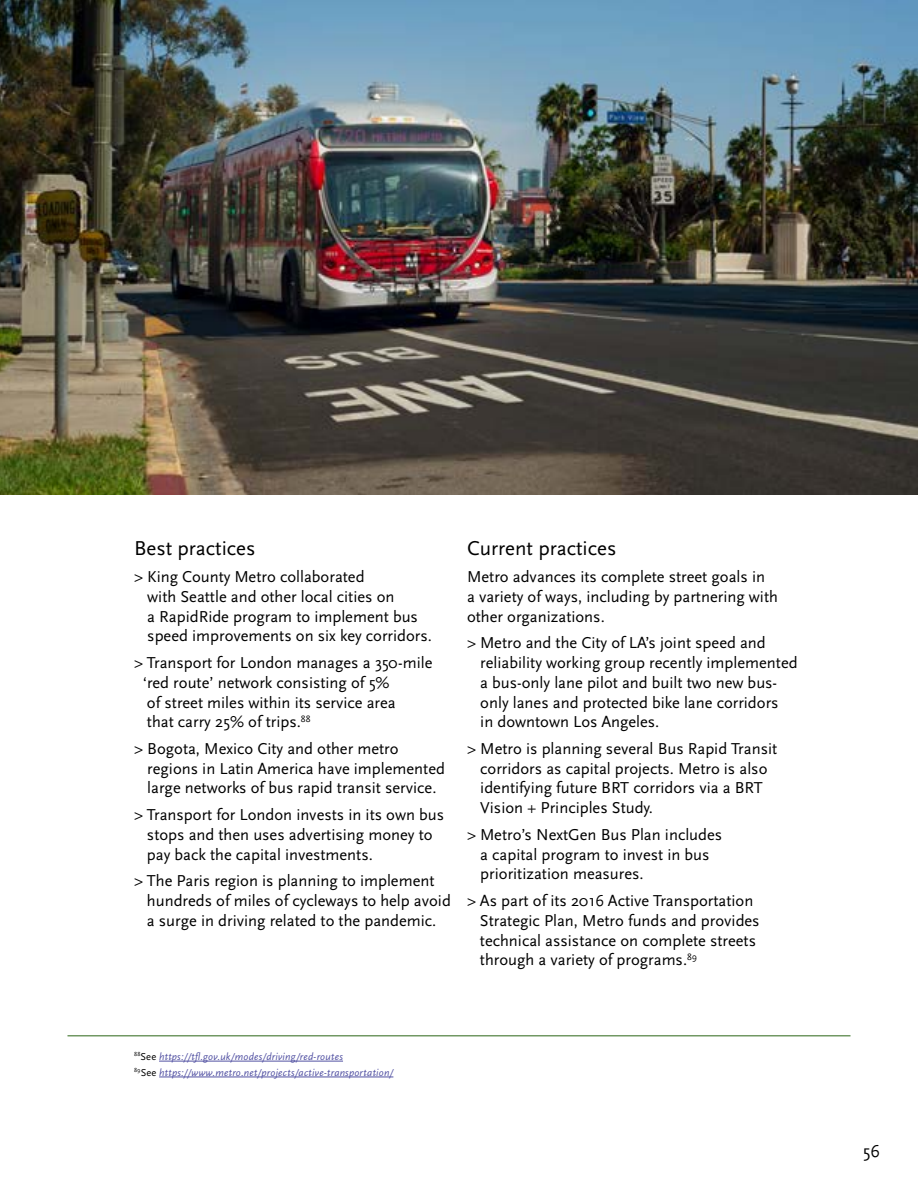
<style>
.page{position:relative;width:918px;height:1188px;background:#fff}
.page>*{position:absolute;margin:0;border:0;box-sizing:border-box;transform-origin:0 0}
.t1{font:21px "Scala Sans Pro";color:#000}
.t2{font:18px "Scala Sans Pro";color:#000}
.t3{font:16.5px/19.8px "Scala Sans Pro";color:#000}
.t4{font:italic 10.5px/15.9px "Scala Sans Pro";letter-spacing:.02em;color:#5352a3}
.s1{font-style:normal;color:#000}
</style>
<div class="page">
<img style="left:0;top:0;width:918px;height:495px">
<hr style="left:68px;top:1035px;width:782px;height:1px;background:#719863">
<hr style="left:159px;top:1061px;width:184px;height:1px;background:#5352a3">
<hr style="left:159px;top:1077px;width:234px;height:1px;background:#5352a3">
<p class="t1" style="left:134px;top:537px;width:123px">Best practices</p>
<p class="t3" style="left:147px;top:567px;width:286px;text-indent:-13px">&gt; King County Metro collaborated<br>with Seattle and other local cities on<br>a RapidRide program to implement bus speed improvements on six key corridors.</p>
<p class="t3" style="left:143px;top:653px;width:291px;text-indent:-9px">&gt; Transport for London manages a 350-mile ‘red route’ network consisting of 5%<br>of street miles within its service area<br>that carry 25% of trips.<sup>88</sup></p>
<p class="t3" style="left:147px;top:739px;width:299px;text-indent:-13px">&gt; Bogota, Mexico City and other metro regions in Latin America have implemented large networks of bus rapid transit service.</p>
<p class="t3" style="left:147px;top:805px;width:299px;text-indent:-13px">&gt; Transport for London invests in its own bus stops and then uses advertising money to pay back the capital investments.</p>
<p class="t3" style="left:147px;top:871px;width:305px;text-indent:-13px">&gt; The Paris region is planning to implement hundreds of miles of cycleways to help avoid a surge in driving related to the pandemic.</p>
<p class="t1" style="left:467px;top:537px;width:151px">Current practices</p>
<p class="t3" style="left:467px;top:567px;width:312px">Metro advances its complete street goals in<br>a variety of ways, including by partnering with other organizations.</p>
<p class="t3" style="left:480px;top:633px;width:319px;text-indent:-13px">&gt; Metro and the City of LA’s joint speed and reliability working group recently implemented a bus-only lane pilot and built two new bus&shy;only lanes and protected bike lane corridors<br>in downtown Los Angeles.</p>
<p class="t3" style="left:480px;top:739px;width:298px;text-indent:-13px">&gt; Metro is planning several Bus Rapid Transit corridors as capital projects. Metro is also identifying future BRT corridors via a BRT Vision + Principles Study.</p>
<p class="t3" style="left:480px;top:825px;width:243px;text-indent:-13px">&gt; Metro’s NextGen Bus Plan includes a capital program to invest in bus prioritization measures.</p>
<p class="t3" style="left:480px;top:891px;width:281px;text-indent:-13px">&gt; As part of its 2016 Active Transportation Strategic Plan, Metro funds and provides technical assistance on complete streets through a variety of programs.<sup>89</sup></p>
<p class="t4" style="left:134px;top:1049px;width:261px"><sup>88</sup><span class="s1">See</span> https://tfl.gov.uk/modes/driving/red-routes<br><sup>89</sup><span class="s1">See</span> https://www.metro.net/projects/active-transportation/</p>
<p class="t2" style="left:863px;top:1140px;width:19px">56</p>
</div>
